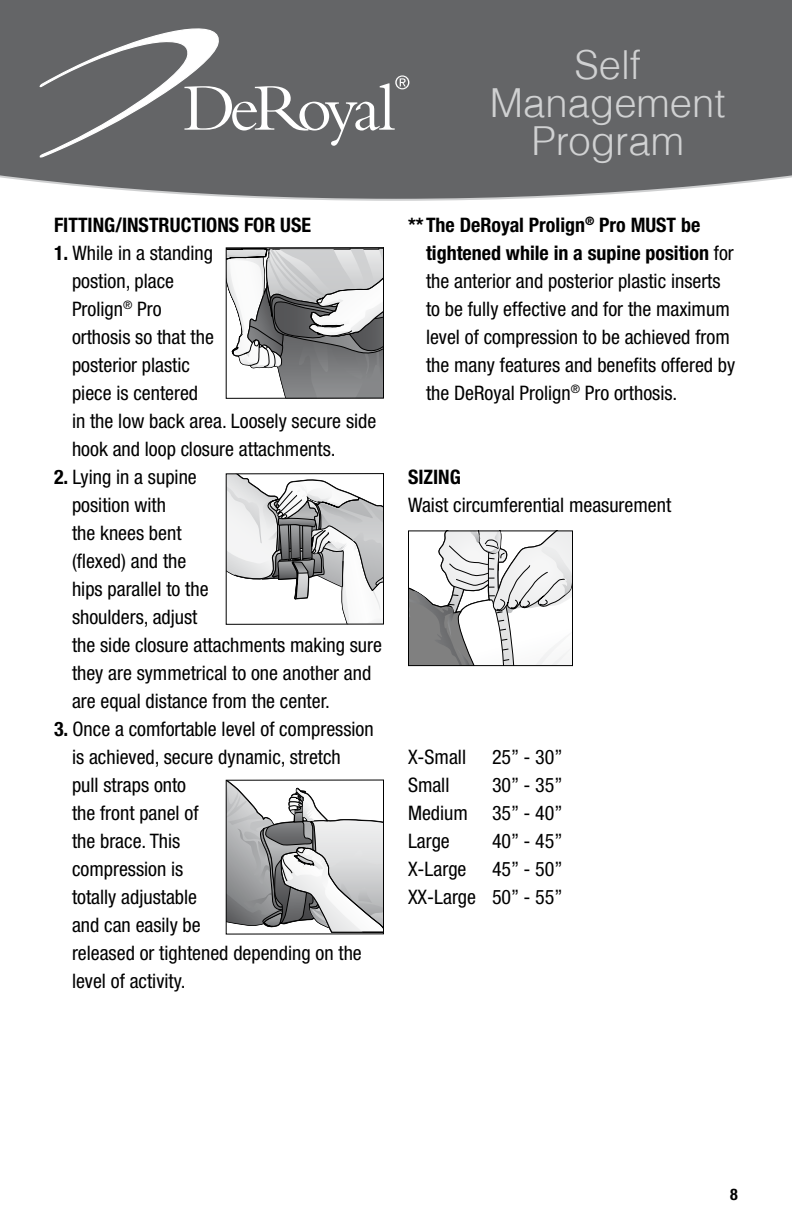
<style>
.page{position:relative;width:792px;height:1224px;background:#fff}
.page>*{position:absolute;margin:0;border:0;box-sizing:border-box;transform-origin:0 0}
.t1{font:300 40px/38px "Helv";color:#d0d1d2;text-align:center}
.t2{font:condensed 20px/28px "Helvetica Neue LT Std";color:#000}
.t3{font:700 condensed 20px/28px "Helvetica Neue LTCE";color:#000}
.t4{font:700 condensed 16px "Helvetica Neue LTCE";color:#000}
.t5{font:7.6px "Helvetica";color:#000}
.t6{font:7.2px "Helvetica";color:#000}
.t7{font:6.8px "Helvetica";color:#000}
.s1{font-family:"Helvetica Neue LTCE";font-weight:700}
.s2{font-family:"Helvetica Neue LT Std";font-weight:400}
</style>
<div class="page">
<svg style="left:0;top:0;width:792px;height:201px;background:#6e6f70"></svg>
<svg style="left:40px;top:28px;width:369px;height:130px;background:#767678"></svg>
<svg style="left:228px;top:475px;width:154px;height:148px"></svg>
<div style="left:226px;top:473px;width:158px;height:152px;border:1px solid #000"></div>
<svg style="left:228px;top:249px;width:154px;height:148px"></svg>
<div style="left:226px;top:247px;width:158px;height:152px;border:1px solid #000"></div>
<svg style="left:228px;top:782px;width:154px;height:151px"></svg>
<div style="left:226px;top:780px;width:158px;height:155px;border:1px solid #000"></div>
<svg style="left:410px;top:532px;width:161px;height:132px"></svg>
<div style="left:408px;top:530px;width:165px;height:136px;border:1px solid #000"></div>
<p class="t3" style="left:54px;top:210px;width:19px">Fitting</p>
<p class="t3" style="left:115px;top:210px;width:17px">/inst</p>
<p class="t3" style="left:159px;top:210px;width:43px">ructionsfo</p>
<p class="t3" style="left:264px;top:210px;width:21px">r use</p>
<p class="t2" style="left:72px;top:238px;width:306px;text-indent:-18px"><span class="s1">1.</span> While in a standing<br>postion, place<br>Prolign<sup>®</sup> Pro<br>orthosis so that the<br>posterior plastic<br>piece is centered<br>in the low back area. Loosely secure side hook and loop closure attachments.</p>
<p class="t2" style="left:72px;top:462px;width:311px;text-indent:-18px"><span class="s1">2.</span> Lying in a supine<br>position with<br>the knees bent<br>(flexed) and the<br>hips parallel to the<br>shoulders, adjust<br>the side closure attachments making sure they are symmetrical to one another and are equal distance from the center.</p>
<p class="t2" style="left:72px;top:714px;width:303px;text-indent:-18px"><span class="s1">3.</span> Once a comfortable level of compression is achieved, secure dynamic, stretch<br>pull straps onto<br>the front panel of<br>the brace. This<br>compression is<br>totally adjustable<br>and can easily be<br>released or tightened depending on the level of activity.</p>
<p class="t6" style="left:299px;top:416px;width:27px">026.eps</p>
<p class="t5" style="left:283px;top:649px;width:29px">002.eps</p>
<h1 class="t1" style="left:490px;top:45px;width:237px">Self<br>Management<br>Program</h1>
<p class="t3" style="left:426px;top:210px;width:309px;text-indent:-18px">**The DeRoyal Prolign<sup>®</sup> Pro MUST be tightened while in a supine position <span class="s2">for</span></p>
<p class="t2" style="left:426px;top:266px;width:311px">the anterior and posterior plastic inserts to be fully effective and for the maximum level of compression to be achieved from the many features and benefits offered by the DeRoyal Prolign<sup>®</sup> Pro orthosis.</p>
<p class="t3" style="left:408px;top:462px;width:54px">SIZING</p>
<p class="t2" style="left:408px;top:490px;width:265px">Waist circumferential measurement</p>
<p class="t2" style="left:408px;top:742px;width:60px">X-Small</p>
<p class="t2" style="left:492px;top:742px;width:72px">25” - 30”</p>
<p class="t2" style="left:408px;top:770px;width:43px">Small</p>
<p class="t2" style="left:408px;top:770px;width:156px;text-align:justify;text-indent:84px">30” - 35” Medium 35” - 40” Large</p>
<p class="t7" style="left:496px;top:779px;width:10px">1C</p>
<p class="t2" style="left:492px;top:826px;width:72px">40” - 45”</p>
<p class="t2" style="left:408px;top:854px;width:60px">X-Large</p>
<p class="t2" style="left:408px;top:854px;width:156px;text-align:right">45” - 50”<br>XX-Large 50” - 55”</p>
<p class="t4" style="left:730px;top:1185px;width:9px">8</p>
</div>
